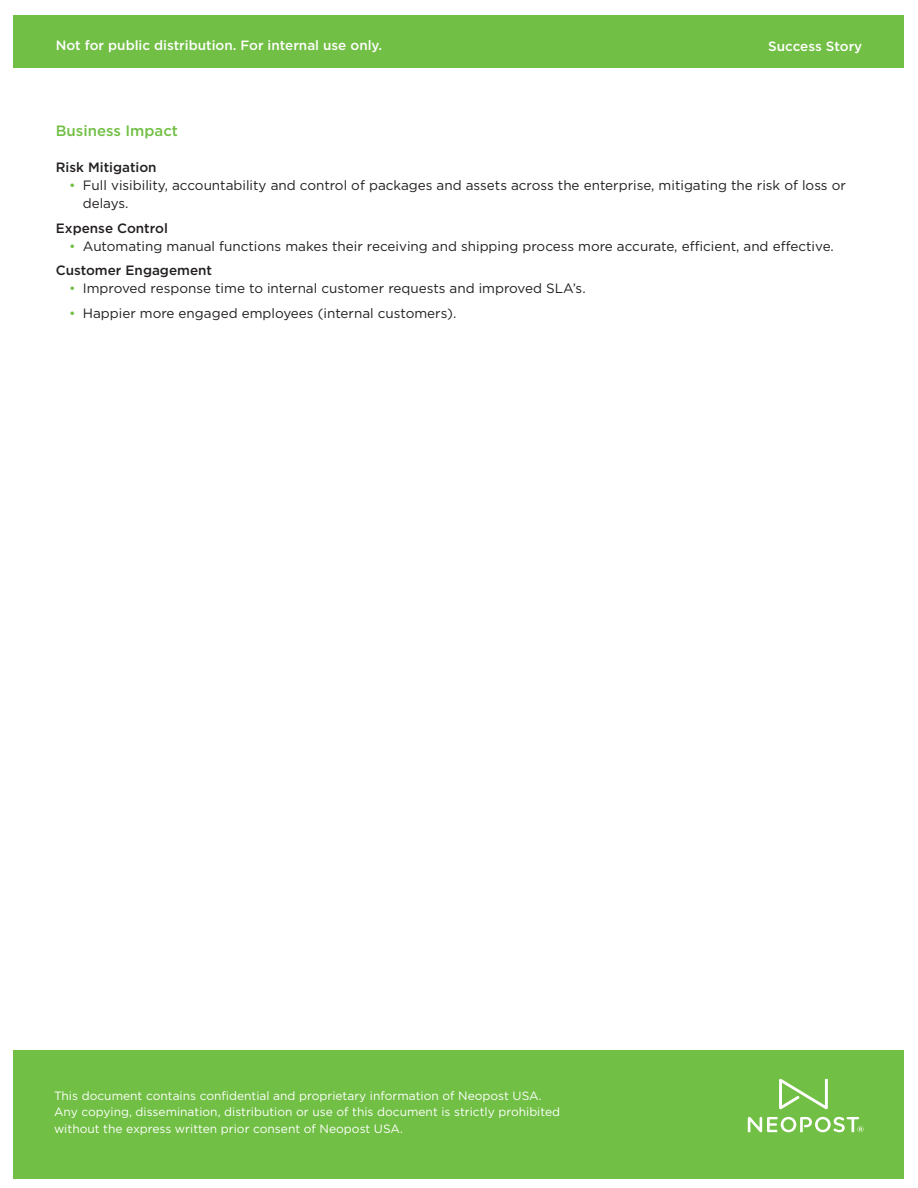
<style>
.page{position:relative;width:918px;height:1188px;background:#fff}
.page>*{position:absolute;margin:0;border:0;box-sizing:border-box;transform-origin:0 0}
.Body_Copy__1{font:500 15px "Gotham";color:#71bf44}
.t1{font:13.5px/18px "Gotham";color:#231f20}
.Neo_Body_Txt{font:500 13.5px "Gotham";color:#fff}
.Body_Copy__1-2{font:500 13.5px "Gotham";color:#231f20}
.t2{font:12px/16.5px "Gotham";color:#fff}
.s1{color:#71bf44}
</style>
<div class="page">
<div style="left:14px;top:15px;width:890px;height:53px;background:#71bf44"></div>
<div style="left:14px;top:1050px;width:890px;height:128px;background:#71bf44"></div>
<svg style="left:779px;top:1079px;width:49px;height:30px"></svg>
<svg style="left:748px;top:1117px;width:116px;height:15px"></svg>
<p class="Neo_Body_Txt" style="left:56px;top:36px;width:328px">Not for public distribution. For internal use only.</p>
<p class="Neo_Body_Txt" style="left:768px;top:38px;width:96px">Success Story</p>
<p class="Body_Copy__1" style="left:56px;top:121px;width:124px">Business Impact</p>
<p class="Body_Copy__1-2" style="left:56px;top:158px;width:102px">Risk Mitigation</p>
<p class="t1" style="left:83px;top:176px;width:765px;text-indent:-14px"><span class="s1">•</span> Full visibility, accountability and control of packages and assets across the enterprise, mitigating the risk of loss or delays.</p>
<p class="Body_Copy__1-2" style="left:56px;top:219px;width:114px">Expense Control</p>
<p class="t1" style="left:69px;top:237px;width:766px"><span class="s1">•</span> Automating manual functions makes their receiving and shipping process more accurate, efficient, and effective.</p>
<p class="Body_Copy__1-2" style="left:56px;top:262px;width:158px">Customer Engagement</p>
<p class="t1" style="left:69px;top:279px;width:518px"><span class="s1">•</span> Improved response time to internal customer requests and improved SLA’s.</p>
<p class="t1" style="left:69px;top:304px;width:389px"><span class="s1">•</span> Happier more engaged employees (internal customers).</p>
<p class="t2" style="left:54px;top:1087px;width:508px">This document contains confidential and proprietary information of Neopost USA.<br>Any copying, dissemination, distribution or use of this document is strictly prohibited without the express written prior consent of Neopost USA.</p>
</div>
